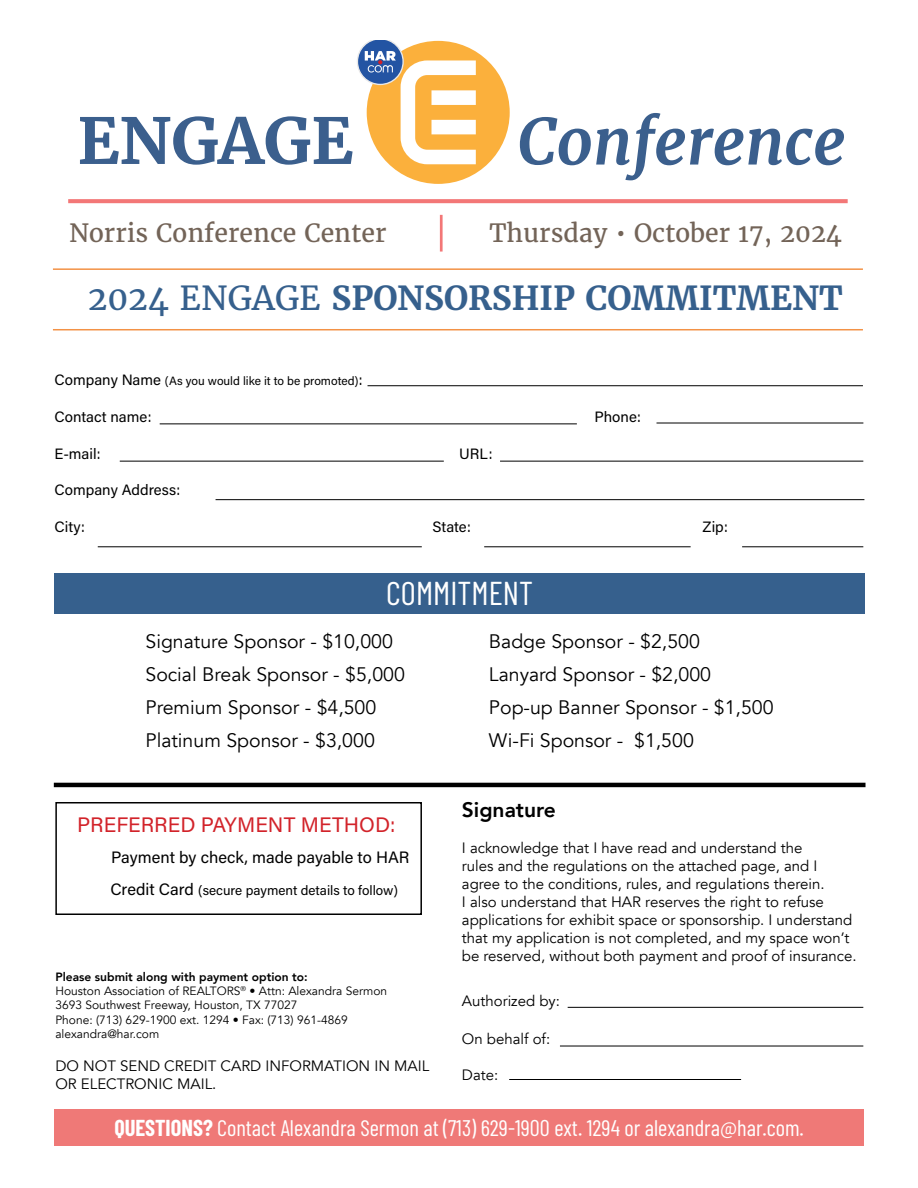
<style>
.page{position:relative;width:918px;height:1188px;background:#fff}
.page>*{position:absolute;margin:0;border:0;box-sizing:border-box;transform-origin:0 0}
.t1{font:italic 700 63.3px "Merriweather";color:#3b5f8d}
.t2{font:700 63.3px "Merriweather";color:#3b5f8d}
.t3{font:700 33px "Merriweather";color:#36608d}
.t4{font:33px "Barlow Condensed";color:#fff}
.t5{font:25.05px "Merriweather";color:#736458}
.t6{font:22.5px "Barlow Condensed";color:#fff}
.t7{font:21px "Acumin Pro";color:#d2232a}
.t8{font:800 21px "Avenir";color:#000}
.t9{font:19.5px/33px "Avenir";color:#000}
.t10{font:16.5px "Acumin Pro";color:#000}
.t11{font:15px/18px "Avenir";color:#000}
.t12{font:15px "Acumin Pro";color:#000}
.t13{font:13.5px "Acumin Pro";color:#000}
.t14{font:12px/14.4px "Avenir";color:#000}
.t15{font:12px "Acumin Pro";color:#000}
.s1{font-weight:400}
.s2{font-size:15px}
.s3{font-size:16.5px}
.s4{font-weight:800}
.s5{font-weight:700}
</style>
<div class="page">
<hr style="left:160px;top:424px;width:417px;height:1px;background:#000">
<hr style="left:657px;top:423px;width:206px;height:1px;background:#000">
<hr style="left:120px;top:461px;width:324px;height:1px;background:#000">
<hr style="left:500px;top:461px;width:363px;height:1px;background:#000">
<hr style="left:368px;top:385px;width:495px;height:1px;background:#000">
<hr style="left:216px;top:499px;width:648px;height:1px;background:#000">
<hr style="left:98px;top:546px;width:324px;height:1px;background:#000">
<hr style="left:484px;top:546px;width:207px;height:1px;background:#000">
<hr style="left:742px;top:546px;width:121px;height:1px;background:#000">
<div style="left:55px;top:573px;width:810px;height:41px;background:#36608d"></div>
<hr style="left:568px;top:1007px;width:295px;height:1px;background:#000">
<hr style="left:560px;top:1046px;width:303px;height:1px;background:#000">
<hr style="left:509px;top:1079px;width:232px;height:1px;background:#000">
<div style="left:55px;top:802px;width:367px;height:113px;border:2px solid #000"></div>
<hr style="left:54px;top:783px;width:812px;height:4px;background:#000">
<div style="left:54px;top:1109px;width:810px;height:37px;background:#ef7977"></div>
<div style="left:367px;top:41px;width:143px;height:143px;background:#fbb03c;border-radius:50%"></div>
<svg style="left:357px;top:40px;width:119px;height:124px"></svg>
<svg style="left:68px;top:199px;width:780px;height:4px;background:#f37b7b"></svg>
<hr style="left:440px;top:215px;width:3px;height:37px;background:#f37777">
<hr style="left:53px;top:268px;width:810px;height:2px;background:#f39246">
<hr style="left:53px;top:329px;width:810px;height:1px;background:#f39246">
<h1 class="t2" style="left:77px;top:101px;width:278px">ENGAGE</h1>
<h1 class="t1" style="left:518px;top:102px;width:330px">Conference</h1>
<h3 class="t5" style="left:69px;top:217px;width:319px">Norris Conference Center</h3>
<h3 class="t5" style="left:489px;top:217px;width:354px">Thursday • October 17, 2024</h3>
<h2 class="t3" style="left:88px;top:277px;width:756px"><span class="s1">2024 ENGAGE</span> SPONSORSHIP COMMITMENT</h2>
<p class="t15" style="left:55px;top:373px;width:309px"><span class="s2">Company Name</span> (As you would like it to be promoted)<span class="s2">:</span></p>
<p class="t12" style="left:55px;top:406px;width:98px">Contact name:</p>
<p class="t12" style="left:595px;top:406px;width:48px">Phone:</p>
<p class="t12" style="left:55px;top:443px;width:48px">E-mail:</p>
<p class="t12" style="left:459px;top:443px;width:35px">URL:</p>
<p class="t12" style="left:55px;top:480px;width:127px">Company Address:</p>
<p class="t12" style="left:55px;top:516px;width:32px">City:</p>
<p class="t12" style="left:433px;top:516px;width:40px">State:</p>
<p class="t12" style="left:703px;top:516px;width:27px">Zip:</p>
<h2 class="t4" style="left:386px;top:570px;width:148px">COMMITMENT</h2>
<h3 class="t9" style="left:146px;top:625px;width:261px">Signature Sponsor - $10,000<br>Social Break Sponsor - $5,000<br>Premium Sponsor - $4,500<br>Platinum Sponsor - $3,000</h3>
<h3 class="t9" style="left:489px;top:625px;width:286px">Badge Sponsor - $2,500<br>Lanyard Sponsor - $2,000<br>Pop-up Banner Sponsor - $1,500<br>Wi-Fi Sponsor - $1,500</h3>
<h3 class="t7" style="left:77px;top:810px;width:320px">PREFERRED PAYMENT METHOD:</h3>
<p class="t10" style="left:111px;top:846px;width:300px">Payment by check, made payable to HAR</p>
<p class="t13" style="left:111px;top:881px;width:289px"><span class="s3">Credit Card</span> (secure payment details to follow)</p>
<p class="t14" style="left:55px;top:969px;width:333px"><span class="s4">Please submit along with payment option to:<br></span>Houston Association of REALTORS<sup>®</sup> • Attn: Alexandra Sermon 3693 Southwest Freeway, Houston, TX 77027<br>Phone: (713) 629-1900 ext. 1294 • Fax: (713) 961-4869 alexandra@har.com</p>
<p class="t11" style="left:55px;top:1057px;width:375px">DO NOT SEND CREDIT CARD INFORMATION IN MAIL<br>OR ELECTRONIC MAIL.</p>
<h3 class="t8" style="left:462px;top:793px;width:96px">Signature</h3>
<p class="t11" style="left:462px;top:839px;width:396px">I acknowledge that I have read and understand the<br>rules and the regulations on the attached page, and I agree to the conditions, rules, and regulations therein.<br>I also understand that HAR reserves the right to refuse applications for exhibit space or sponsorship. I understand that my application is not completed, and my space won’t be reserved, without both payment and proof of insurance.</p>
<p class="t11" style="left:462px;top:992px;width:100px">Authorized by:</p>
<p class="t11" style="left:462px;top:1030px;width:90px">On behalf of:</p>
<p class="t11" style="left:462px;top:1066px;width:38px">Date:</p>
<h3 class="t6" style="left:114px;top:1111px;width:691px"><span class="s5">QUESTIONS?</span> Contact Alexandra Sermon at (713) 629-1900 ext. 1294 or alexandra@har.com.</h3>
</div>
